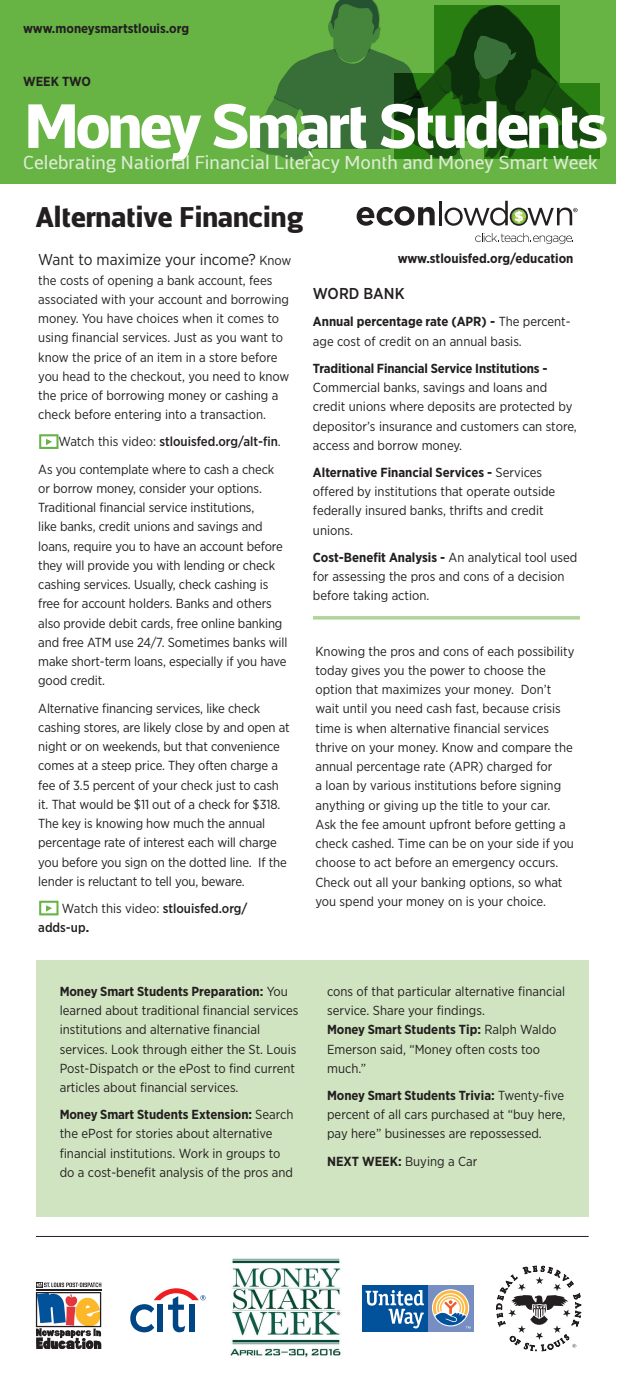
<style>
.page{position:relative;width:617px;height:1374px;background:#fff}
.page>*{position:absolute;margin:0;border:0;box-sizing:border-box;transform-origin:0 0}
.t1{font:900 61.25px "Centuma";letter-spacing:-.04em;color:#fff}
.t2{font:900 28px "Centuma";color:#231f20}
.t3{font:18.38px "Centuma";color:#ddebd3}
.t4{font:15.75px "Gotham Narrow";color:#231f20}
.t5{font:500 15.75px "Gotham Narrow";color:#231f20}
.t6{font:13.12px/19.2px "Gotham Narrow";color:#231f20}
.t7{font:700 13.12px "Gotham Narrow";letter-spacing:-.01em;color:#231f20}
.t8{font:500 13.12px/19.2px "Gotham Narrow";color:#231f20}
.s1{font-size:13.12px}
.s2{font-weight:500}
.s3{font-weight:400}
.s4{font-weight:700}
</style>
<div class="page">
<hr style="left:36px;top:1236px;width:552px;height:1px;background:#231f20">
<svg style="left:356px;top:206px;width:78px;height:20px"></svg>
<hr style="left:438px;top:201px;width:3px;height:24px;background:#231f20">
<svg style="left:475px;top:233px;width:98px;height:11px"></svg>
<svg style="left:444px;top:201px;width:133px;height:25px"></svg>
<div style="left:0;top:0;width:615px;height:183px;background:#67b445"></div>
<svg style="left:252px;top:0;width:347px;height:161px"></svg>
<div style="left:36px;top:960px;width:552px;height:257px;background:#d1e4c1"></div>
<hr style="left:312px;top:616px;width:267px;height:3px;background:#b1d499">
<svg style="left:39px;top:434px;width:19px;height:15px"></svg>
<div style="left:41px;top:436px;width:15px;height:11px;background:#fff"></div>
<svg style="left:46px;top:439px;width:6px;height:6px"></svg>
<svg style="left:39px;top:901px;width:19px;height:14px"></svg>
<div style="left:41px;top:903px;width:15px;height:10px;background:#fff"></div>
<svg style="left:46px;top:905px;width:6px;height:7px"></svg>
<div style="left:427px;top:1285px;width:45px;height:46px;background:#768ec2"></div>
<div style="left:362px;top:1285px;width:65px;height:46px;background:#01529b"></div>
<svg style="left:432px;top:1290px;width:38px;height:38px"></svg>
<svg style="left:365px;top:1290px;width:58px;height:38px"></svg>
<svg style="left:496px;top:1266px;width:84px;height:86px"></svg>
<div style="left:36px;top:1292px;width:65px;height:35px;border:1px solid #231f20"></div>
<svg style="left:36px;top:1293px;width:65px;height:56px"></svg>
<hr style="left:36px;top:1289px;width:65px;height:1px;background:#231f20">
<svg style="left:36px;top:1282px;width:65px;height:5px"></svg>
<svg style="left:130px;top:1288px;width:75px;height:44px"></svg>
<img style="left:230px;top:1258px;width:111px;height:100px">
<p class="t7" style="left:23px;top:20px;width:167px">www.moneysmartstlouis.org</p>
<p class="t7" style="left:62px;top:73px;width:27px">ONE</p>
<p class="t7" style="left:23px;top:73px;width:69px">WEEK TWO</p>
<h1 class="t1" style="left:25px;top:83px;width:584px">Money Smart Students</h1>
<h3 class="t3" style="left:23px;top:150px;width:575px">Celebrating National Financial Literacy Month and Money Smart Week</h3>
<h2 class="t2" style="left:36px;top:197px;width:269px">Alternative Financing</h2>
<p class="t4" style="left:38px;top:250px;width:254px">Want to maximize your income? <span class="s1">Know</span></p>
<p class="t6" style="left:38px;top:270px;width:252px">the costs of opening a bank account, fees associated with your account and borrowing money. You have choices when it comes to using financial services. Just as you want to know the price of an item in a store before you head to the checkout, you need to know the price of borrowing money or cashing a check before entering into a transaction.</p>
<p class="t6" style="left:38px;top:428px;width:244px;line-height:27.1px;text-indent:20px">Watch this video: <span class="s2">stlouisfed.org/alt-fin</span>.<br>As you contemplate where to cash a check</p>
<p class="t6" style="left:38px;top:478px;width:250px">or borrow money, consider your options.<br>Traditional financial service institutions,<br>like banks, credit unions and savings and loans, require you to have an account before they will provide you with lending or check cashing services. Usually, check cashing is free for account holders. Banks and others also provide debit cards, free online banking and free ATM use 24/7. Sometimes banks will make short-term loans, especially if you have good credit.</p>
<p class="t6" style="left:38px;top:698px;width:253px">Alternative financing services, like check cashing stores, are likely close by and open at night or on weekends, but that convenience comes at a steep price. They often charge a fee of 3.5 percent of your check just to cash it. That would be $11 out of a check for $318.<br>The key is knowing how much the annual percentage rate of interest each will charge you before you sign on the dotted line. If the lender is reluctant to tell you, beware.</p>
<p class="t8" style="left:38px;top:898px;width:210px;text-indent:24px"><span class="s3">Watch this video:</span> stlouisfed.org/ adds-up<span class="s4">.</span></p>
<p class="t7" style="left:397px;top:250px;width:177px">www.stlouisfed.org/education</p>
<p class="t5" style="left:312px;top:284px;width:93px">WORD BANK</p>
<p class="t6" style="left:312px;top:312px;width:259px"><span class="s4">Annual percentage rate (APR) -</span> The percent&shy;age cost of credit on an annual basis.</p>
<p class="t7" style="left:312px;top:360px;width:236px">Traditional Financial Service Institutions -</p>
<p class="t6" style="left:312px;top:377px;width:265px">Commercial banks, savings and loans and credit unions where deposits are protected by depositor’s insurance and customers can store, access and borrow money.</p>
<p class="t6" style="left:312px;top:462px;width:244px"><span class="s4">Alternative Financial Services -</span> Services offered by institutions that operate outside federally insured banks, thrifts and credit unions.</p>
<p class="t6" style="left:312px;top:547px;width:265px"><span class="s4">Cost-Benefit Analysis -</span> An analytical tool used for assessing the pros and cons of a decision before taking action.</p>
<p class="t6" style="left:315px;top:641px;width:260px">Knowing the pros and cons of each possibility today gives you the power to choose the option that maximizes your money. Don’t wait until you need cash fast, because crisis time is when alternative financial services thrive on your money. Know and compare the annual percentage rate (APR) charged for<br>a loan by various institutions before signing anything or giving up the title to your car.<br>Ask the fee amount upfront before getting a check cashed. Time can be on your side if you choose to act before an emergency occurs.<br>Check out all your banking options, so what you spend your money on is your choice.</p>
<p class="t6" style="left:60px;top:981px;width:240px"><span class="s4">Money Smart Students Preparation:</span> You learned about traditional financial services institutions and alternative financial services. Look through either the St. Louis Post-Dispatch or the ePost to find current articles about financial services.</p>
<p class="t6" style="left:60px;top:1104px;width:235px"><span class="s4">Money Smart Students Extension:</span> Search the ePost for stories about alternative financial institutions. Work in groups to do a cost-benefit analysis of the pros and</p>
<p class="t6" style="left:327px;top:981px;width:239px">cons of that particular alternative financial service. Share your findings.<br><span class="s4">Money Smart Students Tip:</span> Ralph Waldo<br>Emerson said, “Money often costs too much.”</p>
<p class="t6" style="left:327px;top:1085px;width:239px;text-align:justify"><span class="s4">Money Smart Students Trivia:</span> Twenty-five percent of all cars purchased at “buy here, pay here” businesses are repossessed.</p>
<p class="t6" style="left:327px;top:1151px;width:151px"><span class="s4">NEXT WEEK:</span> Buying a Car</p>
</div>
